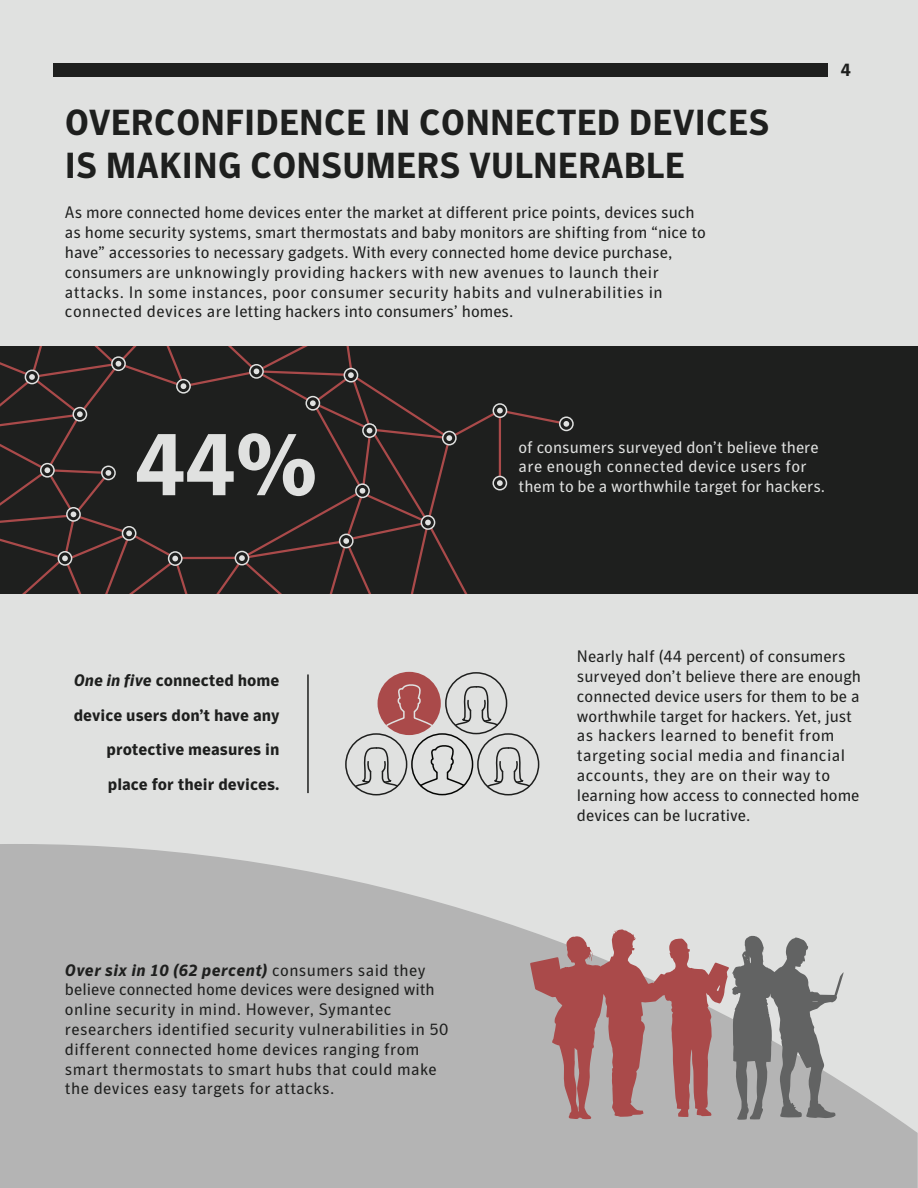
<style>
.page{position:relative;width:918px;height:1188px;background:#e0e1e0}
.page>*{position:absolute;margin:0;border:0;box-sizing:border-box;transform-origin:0 0}
.t1{font:700 89.4px "Symantec Sans";color:#e0e1e0}
.t2{font:700 36px/43.2px "Symantec Sans";color:#1e1f1e}
.t3{font:700 18px "Symantec Sans";color:#1e1f1e}
.t4{font:16.5px/19.8px "Symantec Sans";color:#1e1f1e}
.t5{font:16.5px/19.8px "Symantec Sans";letter-spacing:.025em;color:#1e1f1e}
.t6{font:16.5px/19.8px "Symantec Sans";color:#e0e1e0}
.t7{font:700 16.5px/34.5px "Symantec Sans";color:#1e1f1e;text-align:right}
.s1{font-style:italic}
.s2{font-weight:700;font-style:italic}
</style>
<div class="page">
<svg style="left:0;top:844px;width:918px;height:344px;fill:#b4b4b4"></svg>
<svg style="left:530px;top:929px;width:314px;height:191px"></svg>
<hr style="left:307px;top:674px;width:2px;height:119px;background:#1e1f1e">
<div style="left:379px;top:673px;width:61px;height:61px;background:#aa4a4a;border-radius:50%"></div>
<svg style="left:353px;top:684px;width:178px;height:112px"></svg>
<div style="left:0;top:346px;width:918px;height:248px;background:#1e1f1e"></div>
<div style="left:559px;top:416px;width:15px;height:15px;border:2px solid #e0e1e0;border-radius:50%"></div>
<svg style="left:0;top:346px;width:569px;height:248px"></svg>
<div style="left:53px;top:63px;width:774px;height:13px;background:#1e1f1e"></div>
<h2 class="t2" style="left:65px;top:101px;width:706px">OVERCONFIDENCE IN CONNECTED DEVICES<br>IS MAKING CONSUMERS VULNERABLE</h2>
<p class="t4" style="left:65px;top:203px;width:643px">As more connected home devices enter the market at different price points, devices such as home security systems, smart thermostats and baby monitors are shifting from “nice to have” accessories to necessary gadgets. With every connected home device purchase, consumers are unknowingly providing hackers with new avenues to launch their attacks. In some instances, poor consumer security habits and vulnerabilities in connected devices are letting hackers into consumers’ homes.</p>
<p class="t3" style="left:841px;top:59px;width:12px">4</p>
<h1 class="t1" style="left:135px;top:411px;width:184px">44%</h1>
<p class="t6" style="left:519px;top:437px;width:302px">of consumers surveyed don’t believe there are enough connected device users for</p>
<p class="t6" style="left:519px;top:476px;width:308px">them to be a worthwhile target for hackers.</p>
<p class="t7" style="left:74px;top:663px;width:207px"><span class="s1">One in five</span> connected home device users don’t have any protective measures in place for their devices.</p>
<p class="t5" style="left:65px;top:960px;width:385px"><span class="s2">Over six in 10 (62 percent)</span> consumers said they believe connected home devices were designed with online security in mind. However, Symantec researchers identified security vulnerabilities in 50 different connected home devices ranging from smart thermostats to smart hubs that could make the devices easy targets for attacks.</p>
<p class="t4" style="left:577px;top:646px;width:286px">Nearly half (44 percent) of consumers surveyed don’t believe there are enough connected device users for them to be a worthwhile target for hackers. Yet, just as hackers learned to benefit from targeting social media and financial accounts, they are on their way to learning how access to connected home devices can be lucrative.</p>
</div>
